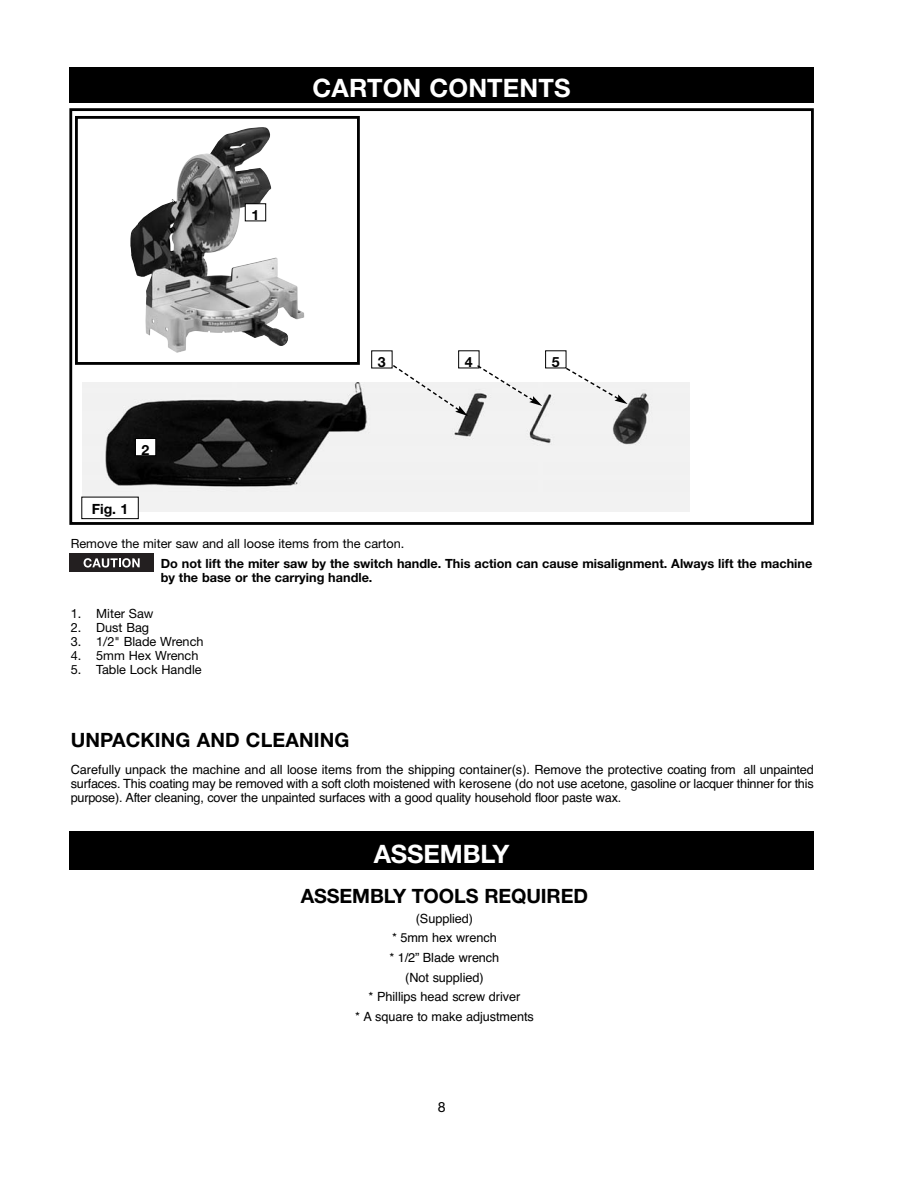
<style>
.page{position:relative;width:918px;height:1188px;background:#fff}
.page>*{position:absolute;margin:0;border:0;box-sizing:border-box;transform-origin:0 0}
.t1{font:700 25.35px "Helvetica Neue";letter-spacing:.005em;color:#fff}
.t2{font:700 19.8px "Helvetica Neue";letter-spacing:-.005em;color:#000}
.t3{font:700 14.1px "Helvetica Neue";color:#000}
.t4{font:14.1px "Helvetica Neue";color:#000}
.t5{font:12.75px/19.8px "Helvetica";letter-spacing:-.005em;color:#000;text-align:center}
.t6{font:700 12.75px/14.1px "Helvetica Neue";color:#000}
.t7{font:12.75px "Helvetica Neue";color:#000}
</style>
<div class="page">
<div style="left:69px;top:831px;width:745px;height:39px;background:#000"></div>
<img style="left:83px;top:383px;width:607px;height:129px">
<div style="left:69px;top:108px;width:745px;height:417px;border:3px solid #000"></div>
<div style="left:82px;top:497px;width:56px;height:21px;background:#fff"></div>
<div style="left:81px;top:497px;width:58px;height:22px;border:1px solid #000"></div>
<div style="left:69px;top:554px;width:85px;height:18px;background:#231f20"></div>
<svg style="left:84px;top:558px;width:56px;height:10px"></svg>
<svg style="left:564px;top:366px;width:64px;height:38px"></svg>
<div style="left:69px;top:67px;width:745px;height:36px;background:#000"></div>
<div style="left:136px;top:439px;width:19px;height:16px;background:#fff"></div>
<div style="left:135px;top:438px;width:21px;height:18px;border:1px solid #000"></div>
<svg style="left:391px;top:364px;width:77px;height:52px"></svg>
<div style="left:459px;top:351px;width:20px;height:17px;background:#fff"></div>
<svg style="left:476px;top:364px;width:66px;height:42px"></svg>
<img style="left:170px;top:127px;width:134px;height:220px">
<div style="left:75px;top:116px;width:285px;height:249px;border:3px solid #000"></div>
<div style="left:246px;top:204px;width:19px;height:17px;background:#fff"></div>
<div style="left:245px;top:203px;width:21px;height:18px;border:1px solid #000"></div>
<p class="t3" style="left:142px;top:445px;width:9px">2</p>
<p class="t3" style="left:252px;top:210px;width:9px">1</p>
<h1 class="t1" style="left:313px;top:79px;width:259px">CARTON CONTENTS</h1>
<p class="t3" style="left:378px;top:357px;width:9px">3</p>
<p class="t3" style="left:465px;top:357px;width:9px">4</p>
<p class="t3" style="left:552px;top:357px;width:9px">5</p>
<p class="t3" style="left:92px;top:504px;width:38px">Fig. 1</p>
<p class="t7" style="left:71px;top:539px;width:335px">Remove the miter saw and all loose items from the carton.</p>
<p class="t6" style="left:161px;top:557px;width:653px">Do not lift the miter saw by the switch handle. This action can cause misalignment. Always lift the machine by the base or the carrying handle.</p>
<p class="t7" style="left:71px;top:609px;width:84px">1. Miter Saw</p>
<p class="t7" style="left:71px;top:623px;width:80px">2. Dust Bag</p>
<p class="t7" style="left:71px;top:637px;width:134px">3. 1/2" Blade Wrench</p>
<p class="t7" style="left:71px;top:651px;width:129px">4. 5mm Hex Wrench</p>
<p class="t7" style="left:71px;top:665px;width:132px">5. Table Lock Handle</p>
<h2 class="t2" style="left:71px;top:733px;width:280px">UNPACKING AND CLEANING</h2>
<p class="t5" style="left:71px;top:764px;width:745px;line-height:14.1px;text-align:justify">Carefully unpack the machine and all loose items from the shipping container(s). Remove the protective coating from all unpainted surfaces. This coating may be removed with a soft cloth moistened with kerosene (do not use acetone, gasoline or lacquer thinner for this purpose). After cleaning, cover the unpainted surfaces with a good quality household floor paste wax.</p>
<h1 class="t1" style="left:374px;top:845px;width:137px">ASSEMBLY</h1>
<h2 class="t2" style="left:301px;top:889px;width:289px">ASSEMBLY TOOLS REQUIRED</h2>
<p class="t5" style="left:355px;top:909px;width:180px">(Supplied)<br>* 5mm hex wrench<br>* 1/2” Blade wrench<br>(Not supplied)<br>* Phillips head screw driver<br>* A square to make adjustments</p>
<p class="t4" style="left:438px;top:1102px;width:9px">8</p>
</div>
